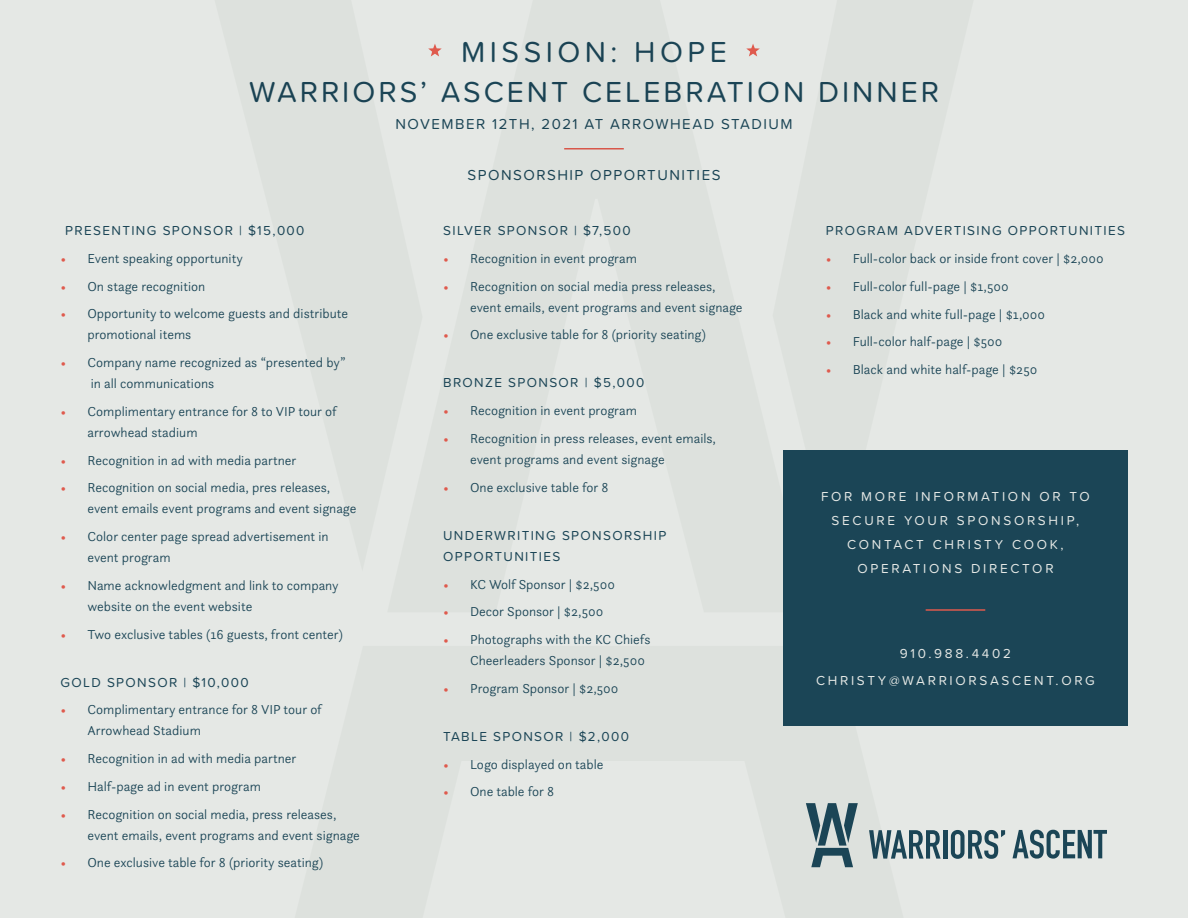
<style>
.page{position:relative;width:1188px;height:918px;background:#e5e8e5}
.page>*{position:absolute;margin:0;border:0;box-sizing:border-box;transform-origin:0 0}
.t1{font:30px "Proxima Soft";letter-spacing:.1em;color:#1b4556}
.t2{font:30px "Proxima Soft";letter-spacing:.15em;color:#1b4556}
.t3{font:15px "Proxima Soft";letter-spacing:.1em;color:#1b4556}
.t4{font:300 13.5px/21px "Questa Sans";color:#1b4556}
.t5{font:13.5px/21px "Proxima Soft";letter-spacing:.1em;color:#1b4556}
.t6{font:13.5px/24px "Proxima Soft";letter-spacing:.2em;color:#e5e8e5;text-align:center}
.s1{color:#df5a4d}
</style>
<div class="page">
<div style="left:783px;top:450px;width:345px;height:276px;background:#1b4556"></div>
<hr style="left:926px;top:609px;width:59px;height:2px;background:#df5a4d">
<svg style="left:869px;top:830px;width:72px;height:29px"></svg>
<hr style="left:943px;top:830px;width:4px;height:29px;background:#1b4556">
<svg style="left:951px;top:830px;width:54px;height:29px"></svg>
<svg style="left:1013px;top:830px;width:94px;height:29px"></svg>
<svg style="left:806px;top:803px;width:52px;height:64px"></svg>
<h1 class="t2" style="left:461px;top:29px;width:267px">MISSION: HOPE</h1>
<h1 class="t1" style="left:249px;top:70px;width:691px">WARRIORS’ ASCENT CELEBRATION DINNER</h1>
<p class="t3" style="left:395px;top:113px;width:399px">NOVEMBER 12TH, 2021 AT ARROWHEAD STADIUM</p>
<p class="t3" style="left:467px;top:164px;width:255px">SPONSORSHIP OPPORTUNITIES</p>
<p class="t5" style="left:65px;top:219px;width:241px">PRESENTING SPONSOR | $15,000</p>
<p class="t4" style="left:60px;top:247px;width:184px"><span class="s1">•</span> Event speaking opportunity</p>
<p class="t4" style="left:60px;top:275px;width:146px"><span class="s1">•</span> On stage recognition</p>
<p class="t4" style="left:87px;top:303px;width:262px;text-indent:-27px"><span class="s1">•</span> Opportunity to welcome guests and distribute promotional items</p>
<p class="t4" style="left:91px;top:352px;width:256px;text-indent:-30px"><span class="s1">•</span> Company name recognized as “presented by” in all communications</p>
<p class="t4" style="left:87px;top:400px;width:251px;text-indent:-27px"><span class="s1">•</span> Complimentary entrance for 8 to VIP tour of arrowhead stadium</p>
<p class="t4" style="left:60px;top:449px;width:237px"><span class="s1">•</span> Recognition in ad with media partner</p>
<p class="t4" style="left:87px;top:477px;width:271px;text-indent:-27px"><span class="s1">•</span> Recognition on social media, pres releases, event emails event programs and event signage</p>
<p class="t4" style="left:87px;top:526px;width:243px;text-indent:-27px"><span class="s1">•</span> Color center page spread advertisement in event program</p>
<p class="t4" style="left:87px;top:575px;width:253px;text-indent:-27px"><span class="s1">•</span> Name acknowledgment and link to company website on the event website</p>
<p class="t4" style="left:60px;top:623px;width:284px"><span class="s1">•</span> Two exclusive tables (16 guests, front center)</p>
<p class="t5" style="left:60px;top:671px;width:190px">GOLD SPONSOR | $10,000</p>
<p class="t4" style="left:87px;top:699px;width:236px;text-indent:-27px"><span class="s1">•</span> Complimentary entrance for 8 VIP tour of<br>Arrowhead Stadium</p>
<p class="t4" style="left:60px;top:748px;width:237px"><span class="s1">•</span> Recognition in ad with media partner</p>
<p class="t4" style="left:60px;top:776px;width:202px"><span class="s1">•</span> Half-page ad in event program</p>
<p class="t4" style="left:87px;top:803px;width:274px;text-indent:-27px"><span class="s1">•</span> Recognition on social media, press releases, event emails, event programs and event signage</p>
<p class="t4" style="left:60px;top:852px;width:264px"><span class="s1">•</span> One exclusive table for 8 (priority seating)</p>
<p class="t5" style="left:443px;top:220px;width:189px">SILVER SPONSOR | $7,500</p>
<p class="t4" style="left:443px;top:248px;width:195px"><span class="s1">•</span> Recognition in event program</p>
<p class="t4" style="left:470px;top:275px;width:274px;text-indent:-27px"><span class="s1">•</span> Recognition on social media press releases, event emails, event programs and event signage</p>
<p class="t4" style="left:443px;top:324px;width:264px"><span class="s1">•</span> One exclusive table for 8 (priority seating)</p>
<p class="t5" style="left:443px;top:372px;width:203px">BRONZE SPONSOR | $5,000</p>
<p class="t4" style="left:443px;top:400px;width:195px"><span class="s1">•</span> Recognition in event program</p>
<p class="t4" style="left:470px;top:428px;width:247px;text-indent:-27px"><span class="s1">•</span> Recognition in press releases, event emails, event programs and event signage</p>
<p class="t4" style="left:443px;top:476px;width:167px"><span class="s1">•</span> One exclusive table for 8</p>
<p class="t5" style="left:443px;top:524px;width:225px">UNDERWRITING SPONSORSHIP<br>OPPORTUNITIES</p>
<p class="t4" style="left:443px;top:573px;width:173px"><span class="s1">•</span> KC Wolf Sponsor | $2,500</p>
<p class="t4" style="left:443px;top:601px;width:162px"><span class="s1">•</span> Decor Sponsor | $2,500</p>
<p class="t4" style="left:470px;top:629px;width:182px;text-indent:-27px"><span class="s1">•</span> Photographs with the KC Chiefs<br>Cheerleaders Sponsor | $2,500</p>
<p class="t4" style="left:443px;top:677px;width:177px"><span class="s1">•</span> Program Sponsor | $2,500</p>
<p class="t5" style="left:443px;top:725px;width:187px">TABLE SPONSOR | $2,000</p>
<p class="t4" style="left:443px;top:753px;width:162px"><span class="s1">•</span> Logo displayed on table</p>
<p class="t4" style="left:443px;top:781px;width:112px"><span class="s1">•</span> One table for 8</p>
<p class="t5" style="left:826px;top:220px;width:301px">PROGRAM ADVERTISING OPPORTUNITIES</p>
<p class="t4" style="left:826px;top:248px;width:279px"><span class="s1">•</span> Full-color back or inside front cover | $2,000</p>
<p class="t4" style="left:826px;top:275px;width:184px"><span class="s1">•</span> Full-color full-page | $1,500</p>
<p class="t4" style="left:826px;top:303px;width:221px"><span class="s1">•</span> Black and white full-page | $1,000</p>
<p class="t4" style="left:826px;top:331px;width:178px"><span class="s1">•</span> Full-color half-page | $500</p>
<p class="t4" style="left:826px;top:359px;width:213px"><span class="s1">•</span> Black and white half-page | $250</p>
<p class="t6" style="left:821px;top:484px;width:270px">FOR MORE INFORMATION OR TO<br>SECURE YOUR SPONSORSHIP,<br>CONTACT CHRISTY COOK,<br>OPERATIONS DIRECTOR</p>
<p class="t6" style="left:816px;top:639px;width:280px;line-height:27.8px">910.988.4402<br>CHRISTY@WARRIORSASCENT.ORG</p>
</div>
